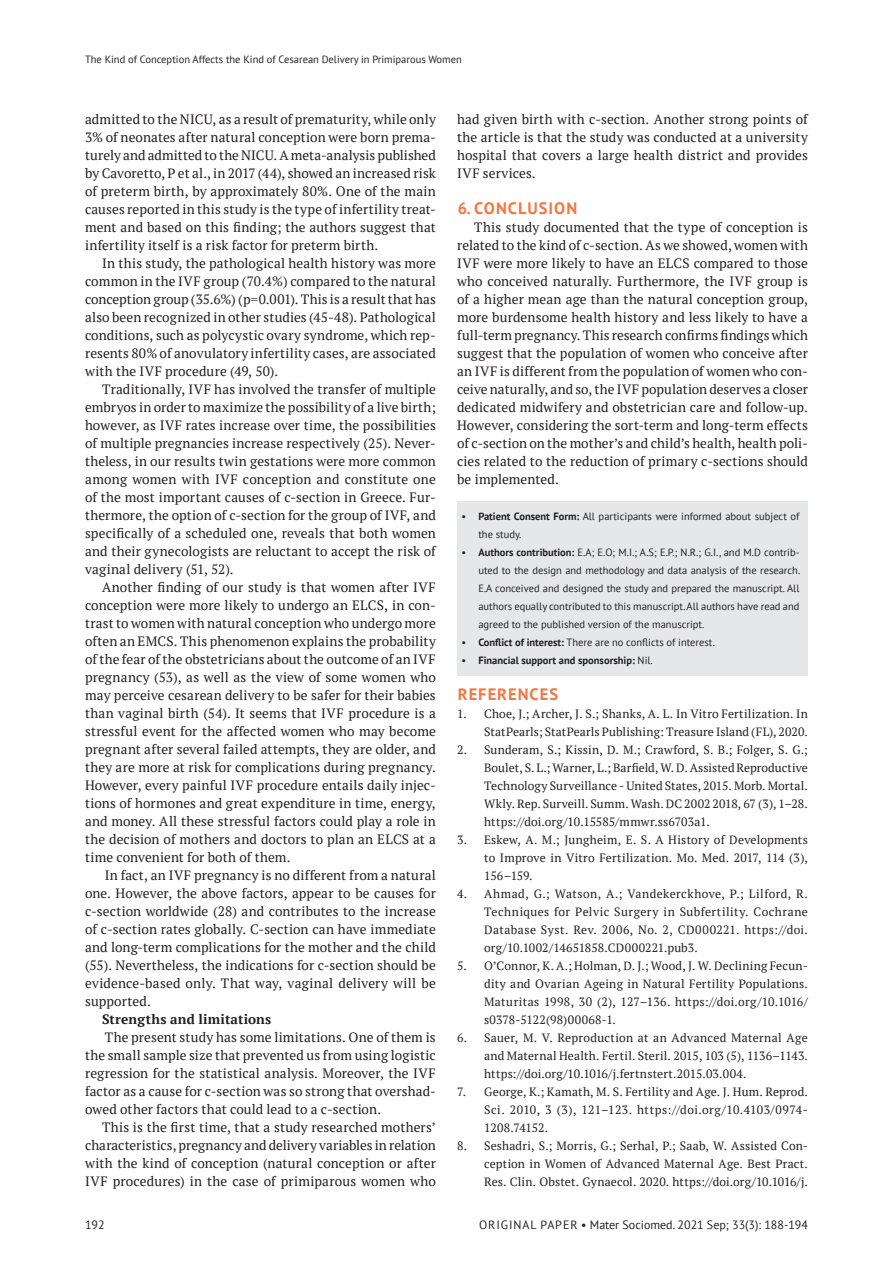
<style>
.page{position:relative;width:893px;height:1263px;background:#fff}
.page>*{position:absolute;margin:0;border:0;box-sizing:border-box;transform-origin:0 0}
.t1{font:700 16.5px "PT Sans";letter-spacing:.06em;color:#f37843}
.t2{font:13.5px/18px "PT Serif";letter-spacing:.01em;color:#231f20;text-align:justify}
.t3{font:700 13.5px "PT Serif";letter-spacing:.015em;color:#231f20}
.t4{font:12px/18px "PT Serif";letter-spacing:.015em;color:#231f20;text-align:justify}
.t5{font:12px "PT Sans";color:#231f20}
.t6{font:10.5px/18px "PT Sans";color:#231f20}
.t7{font:700 10.5px "PT Sans";color:#231f20}
.s1{font-weight:700}
.s2{font-weight:400}
</style>
<div class="page">
<div style="left:457px;top:501px;width:351px;height:49px;background:#e6e7e9"></div>
<div style="left:457px;top:537px;width:351px;height:103px;background:#e6e7e9"></div>
<div style="left:457px;top:627px;width:351px;height:31px;background:#e6e7e9"></div>
<div style="left:457px;top:645px;width:351px;height:31px;background:#e6e7e9"></div>
<p class="t6" style="left:85px;top:50px;width:378px">The Kind of Conception Affects the Kind of Cesarean Delivery in Primiparous Women</p>
<p class="t2" style="left:85px;top:110px;width:352px">admitted to the NICU, as a result of prematurity, while only 3% of neonates after natural conception were born prema&shy;turely and admitted to the NICU. A meta-analysis published by Cavoretto, P et al., in 2017 (44), showed an increased risk of preterm birth, by approximately 80%. One of the main causes reported in this study is the type of infertility treat&shy;ment and based on this finding; the authors suggest that infertility itself is a risk factor for preterm birth.</p>
<p class="t2" style="left:85px;top:254px;width:352px;text-indent:17px">In this study, the pathological health history was more common in the IVF group (70.4%) compared to the natural conception group (35.6%) (p=0.001). This is a result that has also been recognized in other studies (45-48). Pathological conditions, such as polycystic ovary syndrome, which rep&shy;resents 80% of anovulatory infertility cases, are associated with the IVF procedure (49, 50).</p>
<p class="t2" style="left:85px;top:380px;width:352px;text-indent:17px">Traditionally, IVF has involved the transfer of multiple embryos in order to maximize the possibility of a live birth; however, as IVF rates increase over time, the possibilities of multiple pregnancies increase respectively (25). Never&shy;theless, in our results twin gestations were more common among women with IVF conception and constitute one of the most important causes of c-section in Greece. Fur&shy;thermore, the option of c-section for the group of IVF, and specifically of a scheduled one, reveals that both women and their gynecologists are reluctant to accept the risk of vaginal delivery (51, 52).</p>
<p class="t2" style="left:85px;top:578px;width:352px;text-indent:17px">Another finding of our study is that women after IVF conception were more likely to undergo an ELCS, in con&shy;trast to women with natural conception who undergo more often an EMCS. This phenomenon explains the probability of the fear of the obstetricians about the outcome of an IVF pregnancy (53), as well as the view of some women who may perceive cesarean delivery to be safer for their babies than vaginal birth (54). It seems that IVF procedure is a stressful event for the affected women who may become pregnant after several failed attempts, they are older, and they are more at risk for complications during pregnancy.<br>However, every painful IVF procedure entails daily injec&shy;tions of hormones and great expenditure in time, energy, and money. All these stressful factors could play a role in the decision of mothers and doctors to plan an ELCS at a time convenient for both of them.</p>
<p class="t2" style="left:85px;top:866px;width:352px;text-indent:20px">In fact, an IVF pregnancy is no different from a natural one. However, the above factors, appear to be causes for c-section worldwide (28) and contributes to the increase of c-section rates globally. C-section can have immediate and long-term complications for the mother and the child (55). Nevertheless, the indications for c-section should be evidence-based only. That way, vaginal delivery will be supported.</p>
<p class="t3" style="left:102px;top:1010px;width:171px">Strengths and limitations</p>
<p class="t2" style="left:85px;top:1028px;width:352px;text-indent:20px">The present study has some limitations. One of them is the small sample size that prevented us from using logistic regression for the statistical analysis. Moreover, the IVF factor as a cause for c-section was so strong that overshad&shy;owed other factors that could lead to a c-section.</p>
<p class="t2" style="left:85px;top:1118px;width:352px;text-indent:17px">This is the first time, that a study researched mothers’ characteristics, pregnancy and delivery variables in relation with the kind of conception (natural conception or after IVF procedures) in the case of primiparous women who</p>
<p class="t5" style="left:85px;top:1217px;width:21px">192</p>
<p class="t2" style="left:457px;top:110px;width:352px">had given birth with c-section. Another strong points of the article is that the study was conducted at a university hospital that covers a large health district and provides IVF services.</p>
<p class="t1" style="left:458px;top:198px;width:121px">6. CONCLUSION</p>
<p class="t2" style="left:457px;top:218px;width:352px;text-indent:17px">This study documented that the type of conception is related to the kind of c-section. As we showed, women with IVF were more likely to have an ELCS compared to those who conceived naturally. Furthermore, the IVF group is of a higher mean age than the natural conception group, more burdensome health history and less likely to have a full-term pregnancy. This research confirms findings which suggest that the population of women who conceive after an IVF is different from the population of women who con&shy;ceive naturally, and so, the IVF population deserves a closer dedicated midwifery and obstetrician care and follow-up.<br>However, considering the sort-term and long-term effects of c-section on the mother’s and child’s health, health poli&shy;cies related to the reduction of primary c-sections should be implemented.</p>
<p class="t6" style="left:478px;top:507px;width:323px;text-indent:-17px">• <span class="s1">Patient Consent Form:</span> All participants were informed about subject of the study.</p>
<p class="t6" style="left:478px;top:543px;width:323px;text-align:justify;text-indent:-17px">• <span class="s1">Authors contribution:</span> E.A; E.O; M.I.; A.S; E.P.; N.R.; G.I., and M.D contrib&shy;uted to the design and methodology and data analysis of the research.<br>E.A conceived and designed the study and prepared the manuscript. All authors equally contributed to this manuscript. All authors have read and agreed to the published version of the manuscript.</p>
<p class="t6" style="left:461px;top:633px;width:255px">• <span class="s1">Conflict of interest:</span> There are no conflicts of interest.</p>
<p class="t7" style="left:461px;top:654px;width:193px"><span class="s2">•</span> Financial support and sponsorship: <span class="s2">Nil.</span></p>
<p class="t1" style="left:458px;top:684px;width:102px">REFERENCES</p>
<p class="t4" style="left:457px;top:705px;width:352px;text-align:right">1. Choe, J.; Archer, J. S.; Shanks, A. L. In Vitro Fertilization. In<br>StatPearls; StatPearls Publishing: Treasure Island (FL), 2020.</p>
<p class="t4" style="left:484px;top:741px;width:325px;text-indent:-27px">2. Sunderam, S.; Kissin, D. M.; Crawford, S. B.; Folger, S. G.; Boulet, S. L.; Warner, L.; Barfield, W. D. Assisted Reproductive Technology Surveillance - United States, 2015. Morb. Mortal.<br>Wkly. Rep. Surveill. Summ. Wash. DC 2002 2018, 67 (3), 1–28. https://doi.org/10.15585/mmwr.ss6703a1.</p>
<p class="t4" style="left:484px;top:831px;width:325px;text-indent:-27px">3. Eskew, A. M.; Jungheim, E. S. A History of Developments to Improve in Vitro Fertilization. Mo. Med. 2017, 114 (3), 156–159.</p>
<p class="t4" style="left:484px;top:885px;width:325px;text-indent:-27px">4. Ahmad, G.; Watson, A.; Vandekerckhove, P.; Lilford, R.<br>Techniques for Pelvic Surgery in Subfertility. Cochrane Database Syst. Rev. 2006, No. 2, CD000221. https://doi. org/10.1002/14651858.CD000221.pub3.</p>
<p class="t4" style="left:484px;top:957px;width:325px;text-indent:-27px">5. O’Connor, K. A.; Holman, D. J.; Wood, J. W. Declining Fecun&shy;dity and Ovarian Ageing in Natural Fertility Populations.<br>Maturitas 1998, 30 (2), 127–136. https://doi.org/10.1016/ s0378-5122(98)00068-1.</p>
<p class="t4" style="left:484px;top:1029px;width:325px;text-indent:-27px">6. Sauer, M. V. Reproduction at an Advanced Maternal Age and Maternal Health. Fertil. Steril. 2015, 103 (5), 1136–1143. https://doi.org/10.1016/j.fertnstert.2015.03.004.</p>
<p class="t4" style="left:484px;top:1083px;width:325px;text-indent:-27px">7. George, K.; Kamath, M. S. Fertility and Age. J. Hum. Reprod.<br>Sci. 2010, 3 (3), 121–123. https://doi.org/10.4103/0974- 1208.74152.</p>
<p class="t4" style="left:484px;top:1137px;width:325px;text-indent:-27px">8. Seshadri, S.; Morris, G.; Serhal, P.; Saab, W. Assisted Con&shy;ception in Women of Advanced Maternal Age. Best Pract.<br>Res. Clin. Obstet. Gynaecol. 2020. https://doi.org/10.1016/j.</p>
<p class="t5" style="left:479px;top:1217px;width:330px">ORIGINAL PAPER • Mater Sociomed. 2021 Sep; 33(3): 188-194</p>
</div>
